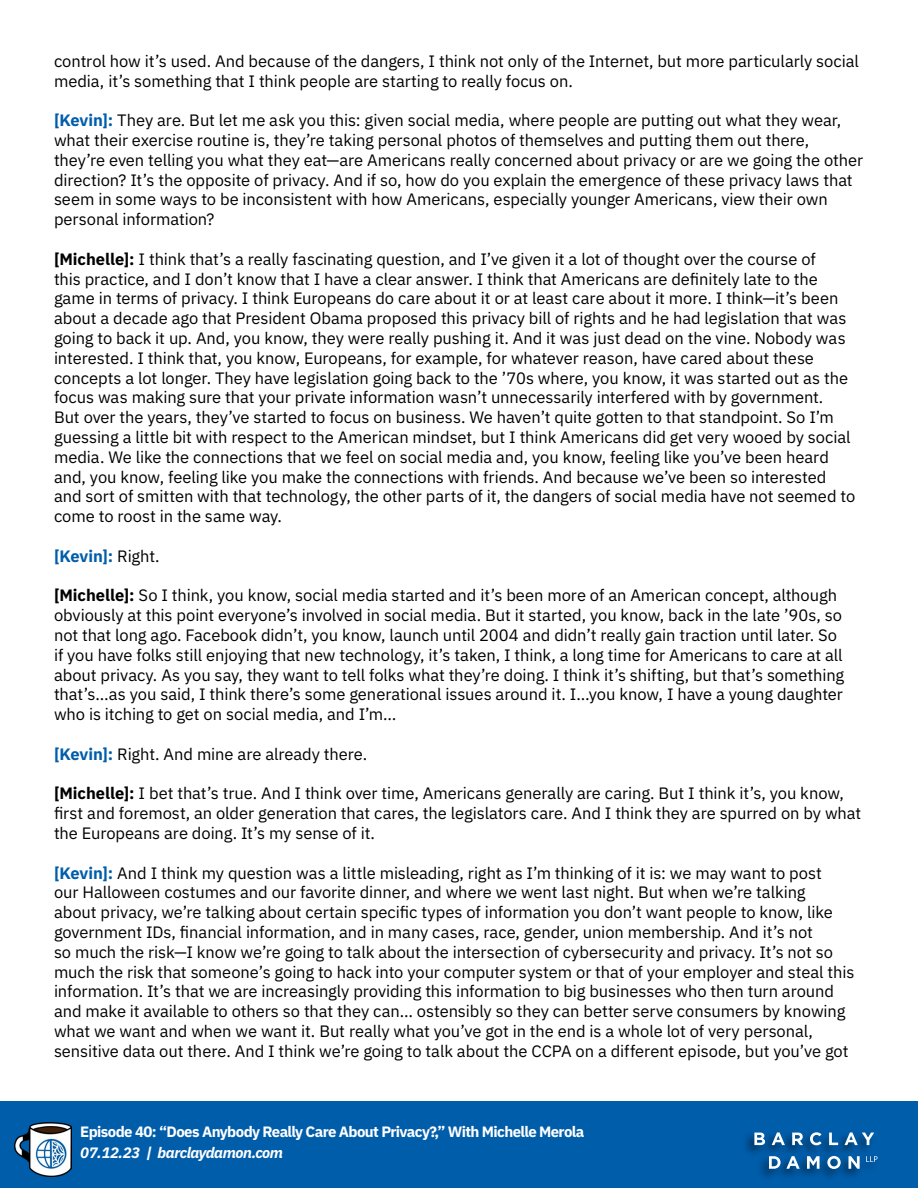
<style>
.page{position:relative;width:918px;height:1188px;background:#fff}
.page>*{position:absolute;margin:0;border:0;box-sizing:border-box;transform-origin:0 0}
.t1{font:16.5px/19.8px "IBM Plex Sans";letter-spacing:-.005em;color:#000}
.t2{font:700 16.5px "IBM Plex Sans";letter-spacing:-.01em;color:#005daa}
.t3{font:700 15px "IBM Plex Sans";letter-spacing:-.04em;color:#fff}
.t4{font:italic 700 15px "IBM Plex Sans";letter-spacing:-.03em;color:#fff}
.s1{font-weight:700;color:#005daa}
.s2{font-weight:700}
.s3{font-weight:400;color:#000}
</style>
<div class="page">
<div style="left:0;top:1102px;width:918px;height:86px;background:#005daa"></div>
<img style="left:15px;top:1123px;width:56px;height:53px">
<div style="left:742px;top:1130px;width:138px;height:51px;background:#000;opacity:.55"></div>
<svg style="left:866px;top:1156px;width:11px;height:6px"></svg>
<svg style="left:754px;top:1133px;width:11px;height:12px"></svg>
<svg style="left:772px;top:1132px;width:13px;height:13px"></svg>
<svg style="left:792px;top:1133px;width:11px;height:12px"></svg>
<svg style="left:810px;top:1132px;width:12px;height:13px"></svg>
<svg style="left:829px;top:1133px;width:9px;height:12px"></svg>
<svg style="left:845px;top:1132px;width:29px;height:13px"></svg>
<svg style="left:769px;top:1156px;width:31px;height:13px"></svg>
<svg style="left:807px;top:1156px;width:13px;height:13px"></svg>
<svg style="left:827px;top:1156px;width:14px;height:13px"></svg>
<svg style="left:848px;top:1156px;width:12px;height:13px"></svg>
<p class="t1" style="left:54px;top:50px;width:807px">control how it’s used. And because of the dangers, I think not only of the Internet, but more particularly social media, it’s something that I think people are starting to really focus on.</p>
<p class="t1" style="left:54px;top:109px;width:811px"><span class="s1">[Kevin]:</span> They are. But let me ask you this: given social media, where people are putting out what they wear, what their exercise routine is, they’re taking personal photos of themselves and putting them out there, they’re even telling you what they eat—are Americans really concerned about privacy or are we going the other direction? It’s the opposite of privacy. And if so, how do you explain the emergence of these privacy laws that seem in some ways to be inconsistent with how Americans, especially younger Americans, view their own personal information?</p>
<p class="t1" style="left:54px;top:248px;width:803px"><span class="s2">[Michelle]:</span> I think that’s a really fascinating question, and I’ve given it a lot of thought over the course of<br>this practice, and I don’t know that I have a clear answer. I think that Americans are definitely late to the game in terms of privacy. I think Europeans do care about it or at least care about it more. I think—it’s been about a decade ago that President Obama proposed this privacy bill of rights and he had legislation that was going to back it up. And, you know, they were really pushing it. And it was just dead on the vine. Nobody was interested. I think that, you know, Europeans, for example, for whatever reason, have cared about these concepts a lot longer. They have legislation going back to the ’70s where, you know, it was started out as the focus was making sure that your private information wasn’t unnecessarily interfered with by government.<br>But over the years, they’ve started to focus on business. We haven’t quite gotten to that standpoint. So I’m guessing a little bit with respect to the American mindset, but I think Americans did get very wooed by social media. We like the connections that we feel on social media and, you know, feeling like you’ve been heard and, you know, feeling like you make the connections with friends. And because we’ve been so interested and sort of smitten with that technology, the other parts of it, the dangers of social media have not seemed to come to roost in the same way.</p>
<p class="t2" style="left:54px;top:543px;width:107px">[Kevin]: <span class="s3">Right.</span></p>
<p class="t1" style="left:54px;top:584px;width:792px"><span class="s2">[Michelle]:</span> So I think, you know, social media started and it’s been more of an American concept, although obviously at this point everyone’s involved in social media. But it started, you know, back in the late ’90s, so not that long ago. Facebook didn’t, you know, launch until 2004 and didn’t really gain traction until later. So if you have folks still enjoying that new technology, it’s taken, I think, a long time for Americans to care at all about privacy. As you say, they want to tell folks what they’re doing. I think it’s shifting, but that’s something that’s…as you said, I think there’s some generational issues around it. I…you know, I have a young daughter who is itching to get on social media, and I’m…</p>
<p class="t1" style="left:54px;top:743px;width:315px"><span class="s1">[Kevin]:</span> Right. And mine are already there.</p>
<p class="t1" style="left:54px;top:782px;width:809px"><span class="s2">[Michelle]:</span> I bet that’s true. And I think over time, Americans generally are caring. But I think it’s, you know, first and foremost, an older generation that cares, the legislators care. And I think they are spurred on by what the Europeans are doing. It’s my sense of it.</p>
<p class="t1" style="left:54px;top:862px;width:802px"><span class="s1">[Kevin]:</span> And I think my question was a little misleading, right as I’m thinking of it is: we may want to post<br>our Halloween costumes and our favorite dinner, and where we went last night. But when we’re talking<br>about privacy, we’re talking about certain specific types of information you don’t want people to know, like government IDs, financial information, and in many cases, race, gender, union membership. And it’s not<br>so much the risk—I know we’re going to talk about the intersection of cybersecurity and privacy. It’s not so much the risk that someone’s going to hack into your computer system or that of your employer and steal this information. It’s that we are increasingly providing this information to big businesses who then turn around and make it available to others so that they can… ostensibly so they can better serve consumers by knowing what we want and when we want it. But really what you’ve got in the end is a whole lot of very personal, sensitive data out there. And I think we’re going to talk about the CCPA on a different episode, but you’ve got</p>
<p class="t3" style="left:80px;top:1119px;width:506px">Episode 40: “Does Anybody Really Care About Privacy?,” With Michelle Merola</p>
<p class="t4" style="left:80px;top:1140px;width:204px">07.12.23 | barclaydamon.com</p>
</div>
